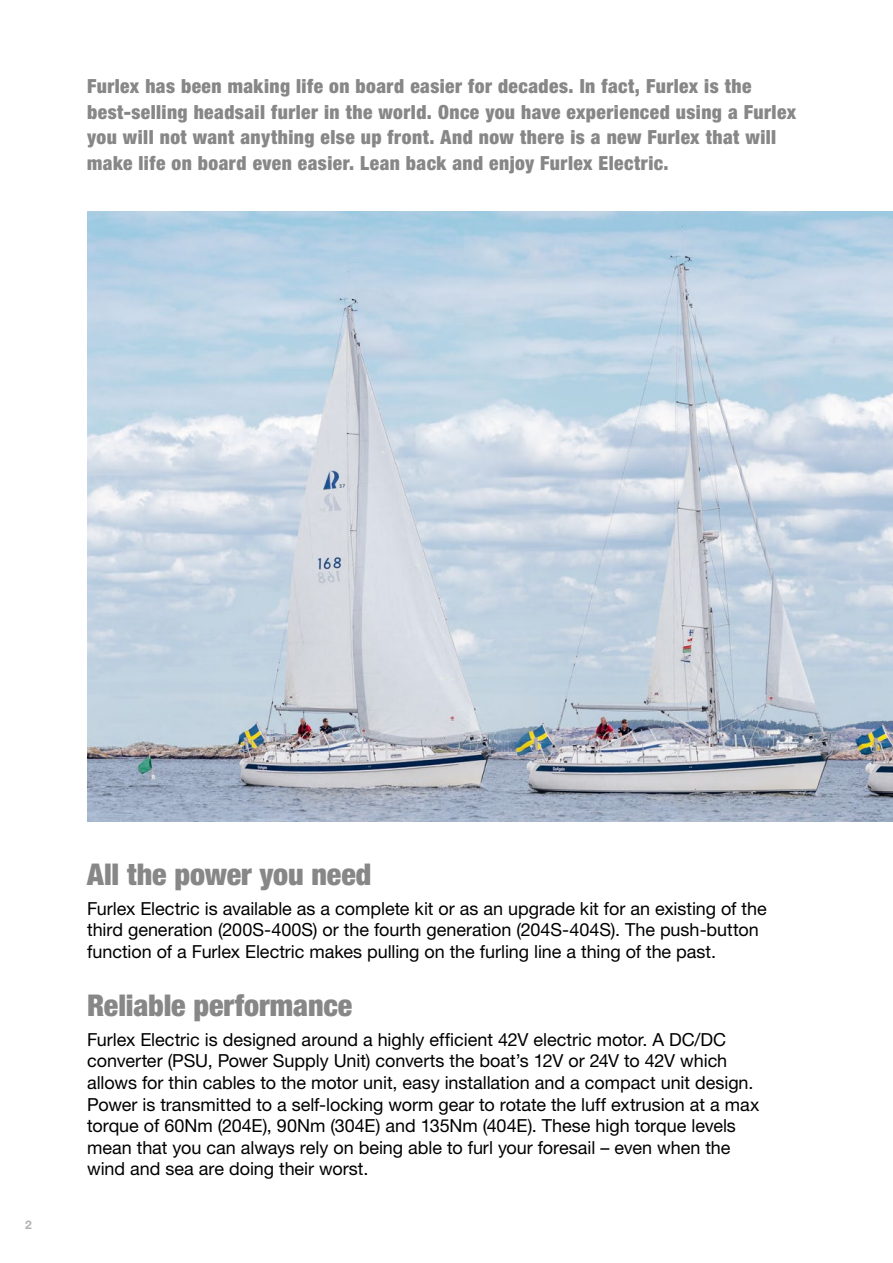
<style>
.page{position:relative;width:893px;height:1263px;background:#fff}
.page>*{position:absolute;margin:0;border:0;box-sizing:border-box;transform-origin:0 0}
.Rubrik{font:900 condensed 30px "Helvetica Neue LT Pro";color:#878787}
.Rubrik_i_text{font:900 condensed 19.5px/25.5px "Helvetica Neue LT Pro";letter-spacing:.025em;color:#878787}
.t1{font:18px/21.6px "Helvetica Neue LT Pro";letter-spacing:-.005em;color:#000}
.t2{font:700 12px "Helvetica Neue LT Pro";color:#b3b2b2}
</style>
<div class="page">
<img style="left:87px;top:212px;width:806px;height:609px">
<p class="Rubrik_i_text" style="left:87px;top:73px;width:710px">Furlex has been making life on board easier for decades. In fact, Furlex is the best-selling headsail furler in the world. Once you have experienced using a Furlex you will not want anything else up front. And now there is a new Furlex that will make life on board even easier. Lean back and enjoy Furlex Electric.</p>
<p class="t2" style="left:25px;top:1217px;width:8px">2</p>
<p class="Rubrik" style="left:87px;top:855px;width:286px">All the power you need</p>
<p class="t1" style="left:87px;top:897px;width:681px">Furlex Electric is available as a complete kit or as an upgrade kit for an existing of the third generation (200S-400S) or the fourth generation (204S-404S). The push-button function of a Furlex Electric makes pulling on the furling line a thing of the past.</p>
<p class="Rubrik" style="left:87px;top:986px;width:267px">Reliable performance</p>
<p class="t1" style="left:87px;top:1028px;width:674px">Furlex Electric is designed around a highly efficient 42V electric motor. A DC/DC converter (PSU, Power Supply Unit) converts the boat’s 12V or 24V to 42V which allows for thin cables to the motor unit, easy installation and a compact unit design.<br>Power is transmitted to a self-locking worm gear to rotate the luff extrusion at a max torque of 60Nm (204E), 90Nm (304E) and 135Nm (404E). These high torque levels mean that you can always rely on being able to furl your foresail – even when the wind and sea are doing their worst.</p>
</div>
